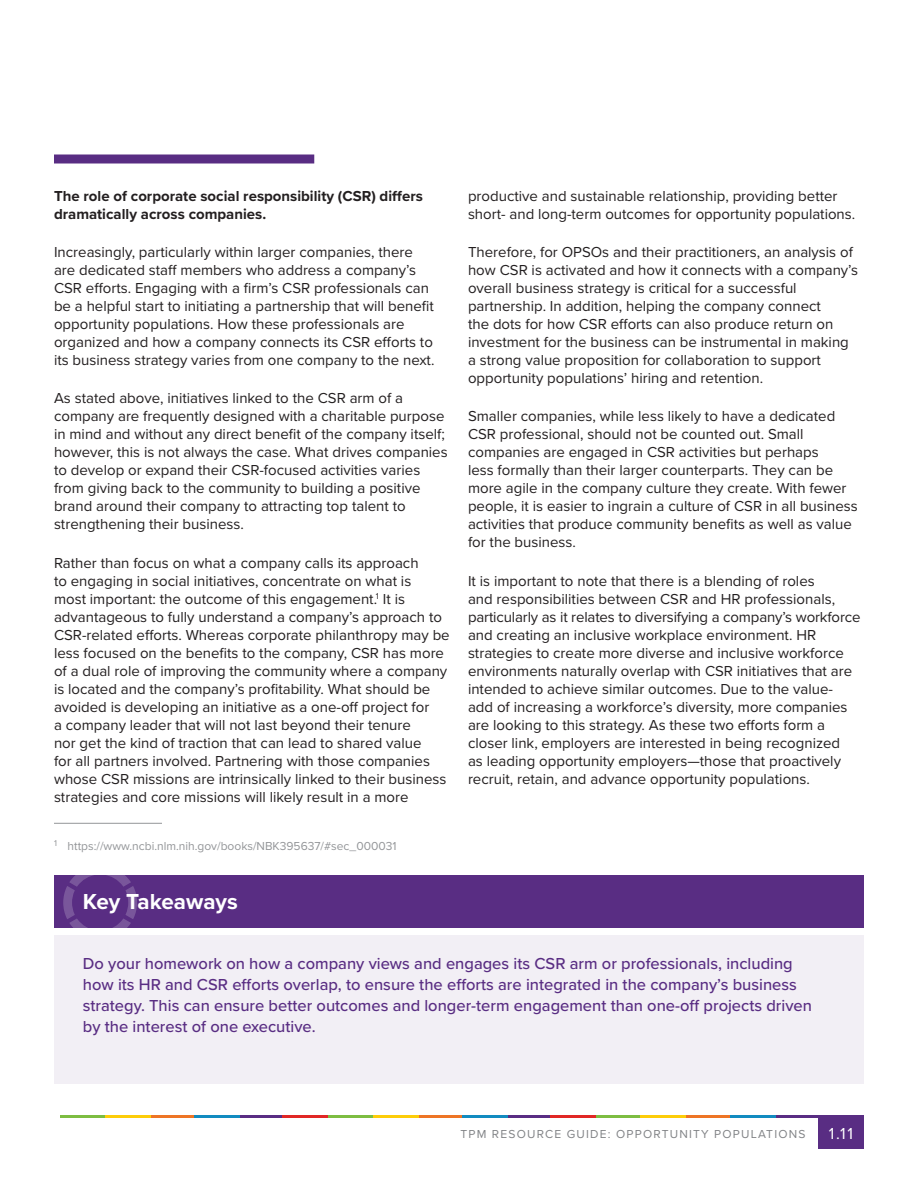
<style>
.page{position:relative;width:918px;height:1188px;background:#fff}
.page>*{position:absolute;margin:0;border:0;box-sizing:border-box;transform-origin:0 0}
._2_subhead_1{font:700 22.5px "Proxima Nova";color:#fff}
.Key_Takeaway_Descrip{font:500 16.5px/21px "Proxima Nova";color:#592d83}
.t1{font:16.5px "Proxima Nova";color:#fff}
.Body_Copy{font:15px/18px "Proxima Nova";color:#231f20}
.body_subhead_bold{font:700 15px/18px "Proxima Nova";color:#231f20}
.footnote{font:12px "Proxima Nova";color:#939598}
.t2{font:12px "Proxima Nova";letter-spacing:.1em;color:#818386}
</style>
<div class="page">
<div style="left:818px;top:1115px;width:46px;height:34px;background:#592d83"></div>
<hr style="left:596px;top:1115px;width:46px;height:3px;background:#7dbd41">
<hr style="left:685px;top:1115px;width:46px;height:3px;background:#ee7525">
<hr style="left:774px;top:1115px;width:45px;height:3px;background:#592d83">
<hr style="left:640px;top:1115px;width:46px;height:3px;background:#fdcd09">
<hr style="left:730px;top:1115px;width:45px;height:3px;background:#128bc0">
<hr style="left:328px;top:1115px;width:46px;height:3px;background:#7dbd41">
<hr style="left:417px;top:1115px;width:46px;height:3px;background:#ee7525">
<hr style="left:506px;top:1115px;width:45px;height:3px;background:#592d83">
<hr style="left:373px;top:1115px;width:45px;height:3px;background:#fdcd09">
<hr style="left:462px;top:1115px;width:46px;height:3px;background:#128bc0">
<hr style="left:550px;top:1115px;width:46px;height:3px;background:#e12725">
<hr style="left:60px;top:1115px;width:46px;height:3px;background:#7dbd41">
<hr style="left:150px;top:1115px;width:45px;height:3px;background:#ee7525">
<hr style="left:238px;top:1115px;width:46px;height:3px;background:#592d83">
<hr style="left:105px;top:1115px;width:46px;height:3px;background:#fdcd09">
<hr style="left:194px;top:1115px;width:46px;height:3px;background:#128bc0">
<hr style="left:283px;top:1115px;width:45px;height:3px;background:#e12725">
<div style="left:54px;top:154px;width:260px;height:10px;background:#592d83"></div>
<hr style="left:54px;top:823px;width:108px;height:1px;background:#939598">
<div style="left:54px;top:875px;width:810px;height:52px;background:#592d83"></div>
<svg style="left:63px;top:875px;width:74px;height:52px"></svg>
<div style="left:54px;top:935px;width:810px;height:149px;background:#f2eff5"></div>
<p class="body_subhead_bold" style="left:54px;top:187px;width:370px">The role of corporate social responsibility (CSR) differs dramatically across companies.</p>
<p class="Body_Copy" style="left:54px;top:242px;width:382px">Increasingly, particularly within larger companies, there are dedicated staff members who address a company’s CSR efforts. Engaging with a firm’s CSR professionals can be a helpful start to initiating a partnership that will benefit opportunity populations. How these professionals are organized and how a company connects its CSR efforts to its business strategy varies from one company to the next.</p>
<p class="Body_Copy" style="left:54px;top:389px;width:395px">As stated above, initiatives linked to the CSR arm of a company are frequently designed with a charitable purpose in mind and without any direct benefit of the company itself; however, this is not always the case. What drives companies to develop or expand their CSR-focused activities varies from giving back to the community to building a positive brand around their company to attracting top talent to strengthening their business.</p>
<p class="Body_Copy" style="left:54px;top:553px;width:397px">Rather than focus on what a company calls its approach<br>to engaging in social initiatives, concentrate on what is<br>most important: the outcome of this engagement.<sup>1</sup> It is advantageous to fully understand a company’s approach to CSR-related efforts. Whereas corporate philanthropy may be less focused on the benefits to the company, CSR has more of a dual role of improving the community where a company is located and the company’s profitability. What should be avoided is developing an initiative as a one-off project for<br>a company leader that will not last beyond their tenure<br>nor get the kind of traction that can lead to shared value<br>for all partners involved. Partnering with those companies whose CSR missions are intrinsically linked to their business strategies and core missions will likely result in a more</p>
<p class="footnote" style="left:54px;top:838px;width:344px"><sup>1</sup> https://www.ncbi.nlm.nih.gov/books/NBK395637/#sec_000031</p>
<p class="_2_subhead_1" style="left:83px;top:884px;width:157px">Key Takeaways</p>
<p class="Body_Copy" style="left:468px;top:186px;width:389px">productive and sustainable relationship, providing better short- and long-term outcomes for opportunity populations.</p>
<p class="Body_Copy" style="left:468px;top:242px;width:392px">Therefore, for OPSOs and their practitioners, an analysis of how CSR is activated and how it connects with a company’s overall business strategy is critical for a successful partnership. In addition, helping the company connect<br>the dots for how CSR efforts can also produce return on investment for the business can be instrumental in making a strong value proposition for collaboration to support opportunity populations’ hiring and retention.</p>
<p class="Body_Copy" style="left:468px;top:407px;width:391px">Smaller companies, while less likely to have a dedicated CSR professional, should not be counted out. Small companies are engaged in CSR activities but perhaps<br>less formally than their larger counterparts. They can be more agile in the company culture they create. With fewer people, it is easier to ingrain a culture of CSR in all business activities that produce community benefits as well as value for the business.</p>
<p class="Body_Copy" style="left:468px;top:571px;width:394px">It is important to note that there is a blending of roles<br>and responsibilities between CSR and HR professionals, particularly as it relates to diversifying a company’s workforce and creating an inclusive workplace environment. HR strategies to create more diverse and inclusive workforce environments naturally overlap with CSR initiatives that are intended to achieve similar outcomes. Due to the value&shy;add of increasing a workforce’s diversity, more companies are looking to this strategy. As these two efforts form a closer link, employers are interested in being recognized<br>as leading opportunity employers—those that proactively recruit, retain, and advance opportunity populations.</p>
<p class="Key_Takeaway_Descrip" style="left:83px;top:953px;width:731px">Do your homework on how a company views and engages its CSR arm or professionals, including how its HR and CSR efforts overlap, to ensure the efforts are integrated in the company’s business strategy. This can ensure better outcomes and longer-term engagement than one-off projects driven by the interest of one executive.</p>
<p class="t2" style="left:460px;top:1125px;width:347px">TPM RESOURCE GUIDE: OPPORTUNITY POPULATIONS</p>
<p class="t1" style="left:829px;top:1121px;width:26px">1.11</p>
</div>
